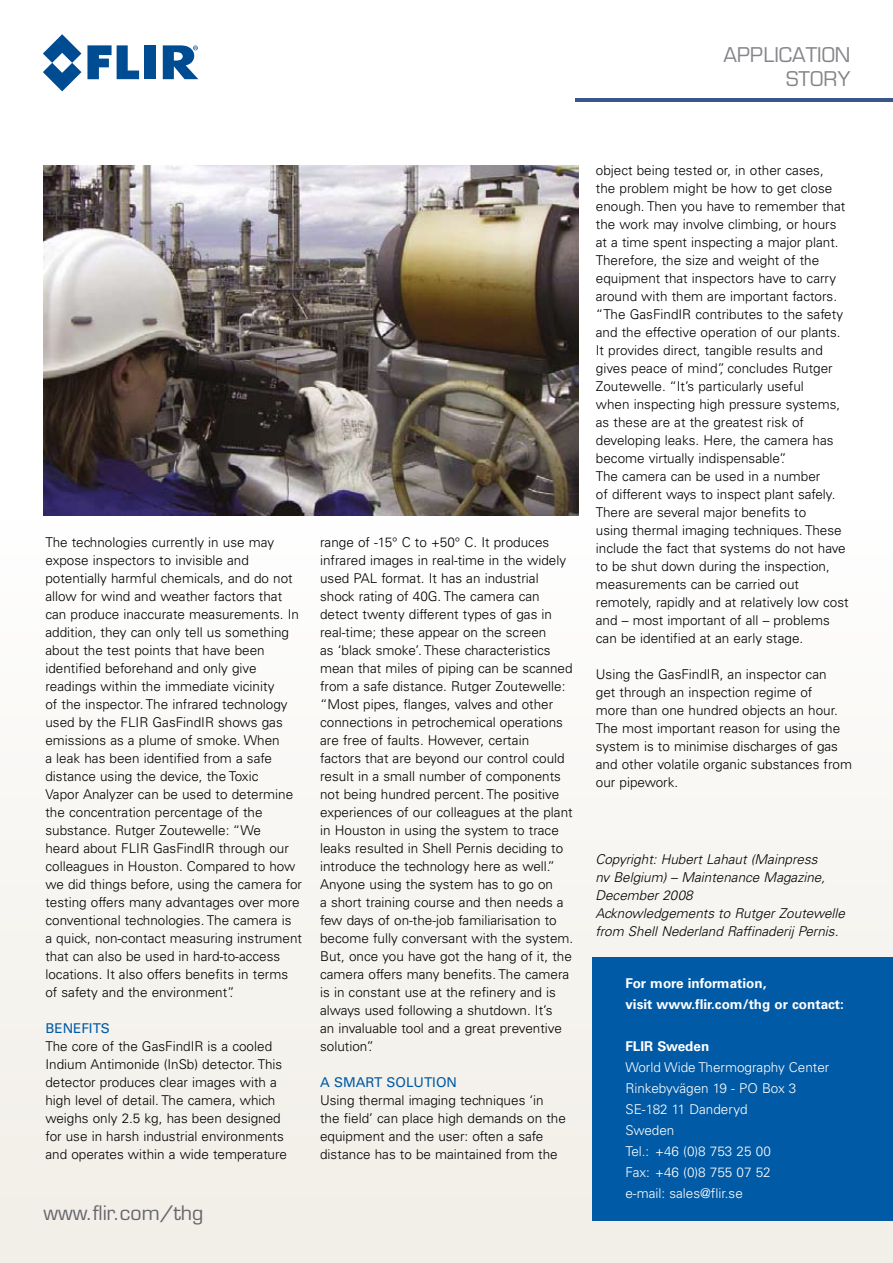
<style>
.page{position:relative;width:893px;height:1263px;background:#fff}
.page>*{position:absolute;margin:0;border:0;box-sizing:border-box;transform-origin:0 0}
.t1{font:19.8px/24px "Eurostile LT Std";color:#66666d;text-align:right}
.t2{font:19.5px "Eurostile LT Std";color:#66666d}
.t3{font:300 13.5px/18px "Univers LT Std";color:#000}
.t4{font:italic 300 13.5px/18px "Univers LT Std";color:#000}
.t5{font:300 13.5px/21px "Univers LT Std";color:#fff}
.t6{font:700 13.5px/21px "Univers LT Std";color:#fff}
.t7{font:13.5px "Univers LT Std";color:#005aa5}
</style>
<div class="page">
<div style="left:0;top:520px;width:893px;height:743px;background:#f8f6f3"></div>
<hr style="left:575px;top:99px;width:318px;height:3px;background:#39568b">
<div style="left:592px;top:957px;width:301px;height:263px;background:#005aa5"></div>
<svg style="left:87px;top:45px;width:52px;height:34px"></svg>
<div style="left:144px;top:45px;width:12px;height:34px;background:#004c93"></div>
<svg style="left:43px;top:34px;width:38px;height:57px"></svg>
<svg style="left:163px;top:45px;width:35px;height:34px"></svg>
<img style="left:44px;top:166px;width:534px;height:350px">
<h1 class="t1" style="left:724px;top:43px;width:128px">APPLICATION<br>STORY</h1>
<p class="t3" style="left:45px;top:533px;width:258px">The technologies currently in use may expose inspectors to invisible and potentially harmful chemicals, and do not allow for wind and weather factors that can produce inaccurate measurements. In addition, they can only tell us something about the test points that have been identified beforehand and only give readings within the immediate vicinity<br>of the inspector. The infrared technology used by the FLIR GasFindIR shows gas emissions as a plume of smoke. When<br>a leak has been identified from a safe distance using the device, the Toxic<br>Vapor Analyzer can be used to determine the concentration percentage of the substance. Rutger Zoutewelle: “We<br>heard about FLIR GasFindIR through our colleagues in Houston. Compared to how we did things before, using the camera for testing offers many advantages over more conventional technologies. The camera is<br>a quick, non-contact measuring instrument that can also be used in hard-to-access locations. It also offers benefits in terms of safety and the environment”.</p>
<p class="t7" style="left:45px;top:1020px;width:64px">BENEFITS</p>
<p class="t3" style="left:45px;top:1037px;width:243px">The core of the GasFindIR is a cooled Indium Antimonide (InSb) detector. This detector produces clear images with a high level of detail. The camera, which weighs only 2.5 kg, has been designed for use in harsh industrial environments and operates within a wide temperature</p>
<h2 class="t2" style="left:44px;top:1201px;width:161px">www.flir.com/thg</h2>
<p class="t3" style="left:320px;top:533px;width:255px">range of -15° C to +50° C. It produces infrared images in real-time in the widely used PAL format. It has an industrial shock rating of 40G. The camera can detect twenty different types of gas in real-time; these appear on the screen<br>as ‘black smoke’. These characteristics mean that miles of piping can be scanned from a safe distance. Rutger Zoutewelle: “Most pipes, flanges, valves and other connections in petrochemical operations are free of faults. However, certain factors that are beyond our control could result in a small number of components not being hundred percent. The positive experiences of our colleagues at the plant in Houston in using the system to trace leaks resulted in Shell Pernis deciding to introduce the technology here as well.” Anyone using the system has to go on<br>a short training course and then needs a few days of on-the-job familiarisation to become fully conversant with the system.<br>But, once you have got the hang of it, the camera offers many benefits. The camera is in constant use at the refinery and is always used following a shutdown. It’s<br>an invaluable tool and a great preventive solution”.</p>
<p class="t7" style="left:320px;top:1074px;width:138px">A SMART SOLUTION</p>
<p class="t3" style="left:320px;top:1091px;width:247px">Using thermal imaging techniques ‘in the field’ can place high demands on the equipment and the user: often a safe distance has to be maintained from the</p>
<p class="t3" style="left:596px;top:162px;width:254px">object being tested or, in other cases,<br>the problem might be how to get close enough. Then you have to remember that the work may involve climbing, or hours at a time spent inspecting a major plant.<br>Therefore, the size and weight of the equipment that inspectors have to carry around with them are important factors. “The GasFindIR contributes to the safety and the effective operation of our plants.<br>It provides direct, tangible results and gives peace of mind”, concludes Rutger Zoutewelle. “It’s particularly useful<br>when inspecting high pressure systems, as these are at the greatest risk of developing leaks. Here, the camera has become virtually indispensable”.<br>The camera can be used in a number<br>of different ways to inspect plant safely.<br>There are several major benefits to<br>using thermal imaging techniques. These include the fact that systems do not have to be shut down during the inspection, measurements can be carried out remotely, rapidly and at relatively low cost and – most important of all – problems can be identified at an early stage.</p>
<p class="t3" style="left:596px;top:665px;width:258px">Using the GasFindIR, an inspector can<br>get through an inspection regime of<br>more than one hundred objects an hour.<br>The most important reason for using the system is to minimise discharges of gas and other volatile organic substances from our pipework.</p>
<p class="t4" style="left:595px;top:850px;width:251px">Copyright: Hubert Lahaut (Mainpress<br>nv Belgium) – Maintenance Magazine, December 2008<br>Acknowledgements to Rutger Zoutewelle from Shell Nederland Raffinaderij Pernis.</p>
<p class="t6" style="left:625px;top:972px;width:220px">For more information,<br>visit www.flir.com/thg or contact:</p>
<p class="t6" style="left:625px;top:1035px;width:85px">FLIR Sweden</p>
<p class="t5" style="left:625px;top:1056px;width:206px">World Wide Thermography Center<br>Rinkebyvägen 19 - PO Box 3<br>SE-182 11 Danderyd<br>Sweden<br>Tel.: +46 (0)8 753 25 00<br>Fax: +46 (0)8 755 07 52<br>e-mail: sales@flir.se</p>
</div>
